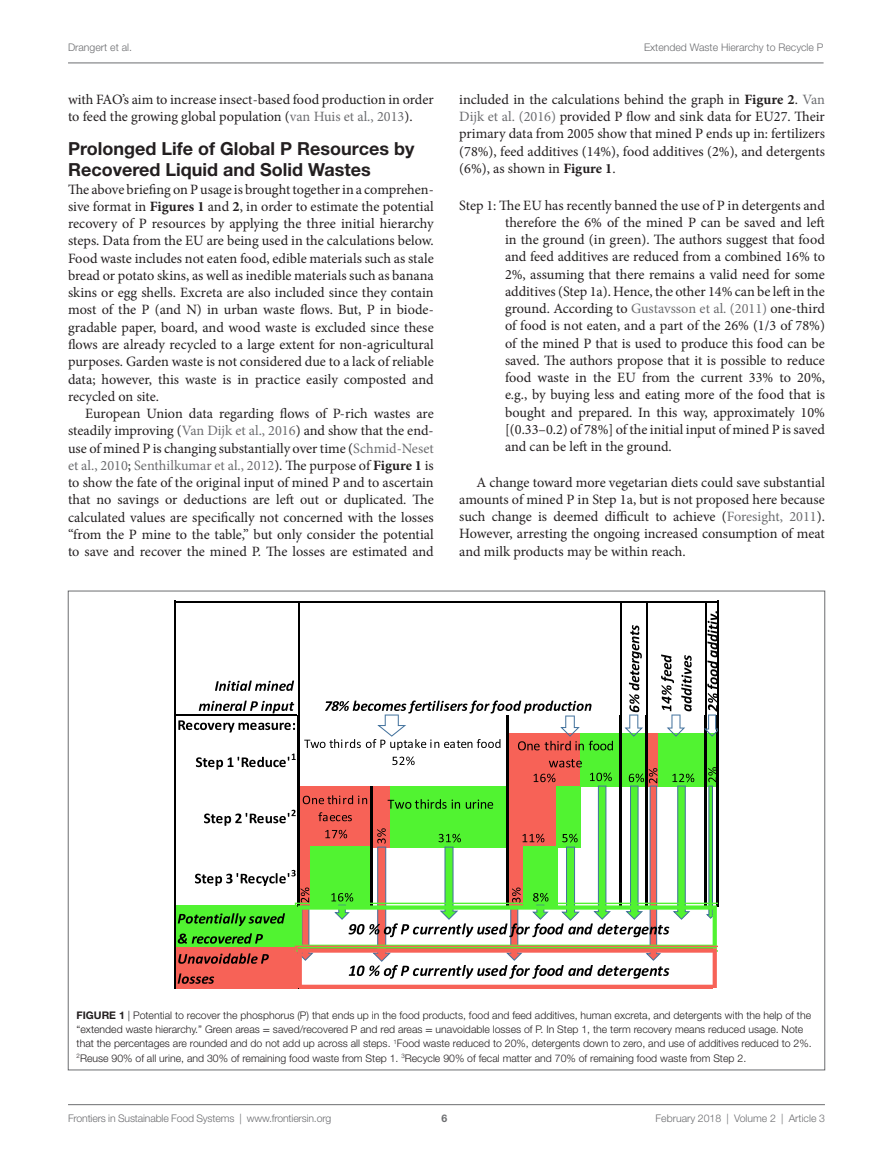
<style>
.page{position:relative;width:893px;height:1170px;background:#fff}
.page>*{position:absolute;margin:0;border:0;box-sizing:border-box;transform-origin:0 0}
.t1{font:700 18px/21px "Helvetica Neue LT Std";color:#231f20}
.t2{font:14.25px/17.2px "Minion Pro";color:#231f20;text-align:justify}
.t3{font:300 10.5px/14.2px "Helvetica Neue LT Std";color:#231f20}
.t4{font:300 10.5px "Helvetica Neue LT Std";color:#6c6d70}
.t5{font:700 10.5px "Helvetica Neue LT Std";color:#6c6d70}
.s1{color:#6c6d70}
.s2{font-weight:700}
.s3{font-family:"STIX General";font-weight:400}
</style>
<div class="page">
<div style="left:175px;top:905px;width:124px;height:43px;background:#51f331"></div>
<div style="left:175px;top:947px;width:124px;height:41px;background:#f76257"></div>
<hr style="left:298px;top:602px;width:1px;height:112px;background:#000">
<hr style="left:620px;top:602px;width:1px;height:112px;background:#000">
<hr style="left:646px;top:602px;width:1px;height:112px;background:#000">
<hr style="left:706px;top:602px;width:1px;height:112px;background:#000">
<hr style="left:718px;top:600px;width:1px;height:114px;background:#000">
<hr style="left:174px;top:600px;width:1px;height:388px;background:#000">
<hr style="left:717px;top:714px;width:2px;height:192px;background:#000">
<hr style="left:298px;top:906px;width:1px;height:82px;background:#000">
<hr style="left:175px;top:601px;width:543px;height:1px;background:#000">
<hr style="left:175px;top:714px;width:122px;height:1px;background:#000">
<hr style="left:299px;top:987px;width:414px;height:1px;background:#f76257">
<svg style="left:178px;top:611px;width:540px;height:376px"></svg>
<hr style="left:68px;top:63px;width:756px;height:1px;background:#6c6d70">
<hr style="left:68px;top:1104px;width:757px;height:1px;background:#6c6d70">
<p class="t4" style="left:68px;top:41px;width:65px">Drangert et al.</p>
<p class="t4" style="left:644px;top:41px;width:181px">Extended Waste Hierarchy to Recycle P</p>
<p class="t2" style="left:68px;top:90px;width:367px">with FAO’s aim to increase insect-based food production in order to feed the growing global population (<span class="s1">van Huis et al., 2013</span>).</p>
<p class="t1" style="left:68px;top:138px;width:348px">Prolonged Life of Global P Resources by<br>Recovered Liquid and Solid Wastes</p>
<p class="t2" style="left:68px;top:180px;width:367px">The above briefing on P usage is brought together in a comprehen&shy;sive format in <span class="s2">Figures 1</span> and <span class="s2">2</span>, in order to estimate the potential recovery of P resources by applying the three initial hierarchy steps. Data from the EU are being used in the calculations below.<br>Food waste includes not eaten food, edible materials such as stale bread or potato skins, as well as inedible materials such as banana skins or egg shells. Excreta are also included since they contain most of the P (and N) in urban waste flows. But, P in biode&shy;gradable paper, board, and wood waste is excluded since these flows are already recycled to a large extent for non-agricultural purposes. Garden waste is not considered due to a lack of reliable data; however, this waste is in practice easily composted and recycled on site.</p>
<p class="t2" style="left:68px;top:405px;width:367px;text-indent:17px">European Union data regarding flows of P-rich wastes are steadily improving (<span class="s1">Van Dijk et al., 2016</span>) and show that the end&shy;use of mined P is changing substantially over time (<span class="s1">Schmid-Neset et al., 2010</span>; <span class="s1">Senthilkumar et al., 2012</span>). The purpose of <span class="s2">Figure 1</span> is to show the fate of the original input of mined P and to ascertain that no savings or deductions are left out or duplicated. The calculated values are specifically not concerned with the losses “from the P mine to the table,” but only consider the potential to save and recover the mined P. The losses are estimated and</p>
<p class="t2" style="left:459px;top:91px;width:367px">included in the calculations behind the graph in <span class="s2">Figure 2</span>. <span class="s1">Van Dijk et al. (2016)</span> provided P flow and sink data for EU27. Their primary data from 2005 show that mined P ends up in: fertilizers (78%), feed additives (14%), food additives (2%), and detergents (6%), as shown in <span class="s2">Figure 1</span>.</p>
<p class="t2" style="left:505px;top:196px;width:321px;text-indent:-46px">Step 1: The EU has recently banned the use of P in detergents and therefore the 6% of the mined P can be saved and left in the ground (in green). The authors suggest that food and feed additives are reduced from a combined 16% to 2%, assuming that there remains a valid need for some additives (Step 1a). Hence, the other 14% can be left in the ground. According to <span class="s1">Gustavsson et al. (2011)</span> one-third of food is not eaten, and a part of the 26% (1/3 of 78%) of the mined P that is used to produce this food can be saved. The authors propose that it is possible to reduce food waste in the EU from the current 33% to 20%, e.g., by buying less and eating more of the food that is bought and prepared. In this way, approximately 10% [(0.33–0.2) of 78%] of the initial input of mined P is saved and can be left in the ground.</p>
<p class="t2" style="left:459px;top:473px;width:367px;text-indent:17px">A change toward more vegetarian diets could save substantial amounts of mined P in Step 1a, but is not proposed here because such change is deemed difficult to achieve (<span class="s1">Foresight, 2011</span>).<br>However, arresting the ongoing increased consumption of meat and milk products may be within reach.</p>
<p class="t3" style="left:77px;top:1007px;width:736px"><span class="s2">Figu re 1</span> | Potential to recover the phosphorus (P) that ends up in the food products, food and feed additives, human excreta, and detergents with the help of the “extended waste hierarchy.” Green areas <span class="s3">=</span> saved/recovered P and red areas <span class="s3">=</span> unavoidable losses of P. In Step 1, the term recovery means reduced usage. Note that the percentages are rounded and do not add up across all steps. <sup>1</sup>Food waste reduced to 20%, detergents down to zero, and use of additives reduced to 2%.<br><sup>2</sup>Reuse 90% of all urine, and 30% of remaining food waste from Step 1. <sup>3</sup>Recycle 90% of fecal matter and 70% of remaining food waste from Step 2.</p>
<p class="t4" style="left:68px;top:1111px;width:265px">Frontiers in Sustainable Food Systems | www.frontiersin.org</p>
<p class="t4" style="left:656px;top:1111px;width:171px">February 2018 | Volume 2 | Article 3</p>
<p class="t5" style="left:441px;top:1111px;width:7px">6</p>
</div>
